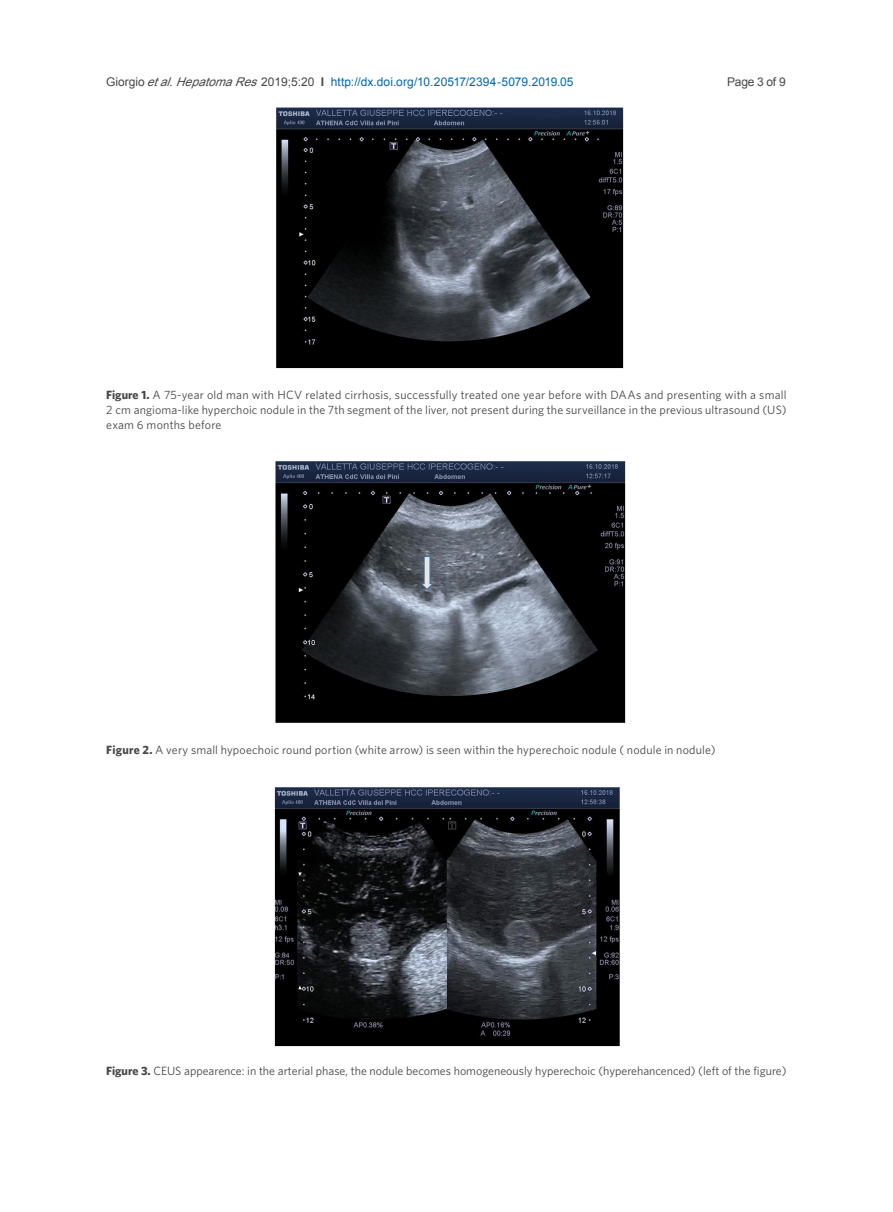
<style>
.page{position:relative;width:893px;height:1212px;background:#fff}
.page>*{position:absolute;margin:0;border:0;box-sizing:border-box;transform-origin:0 0}
.t1{font:12px/15px "Whitney";letter-spacing:.005em;color:#484648;text-align:justify}
.t2{font:12px "Arial";color:#0166b3}
.t3{font:12px "Arial";letter-spacing:-.025em;color:#484648}
.s1{color:#484648}
.s2{font-style:italic;color:#484648}
.s3{font-weight:700;color:#484648}
.s4{font-weight:700}
</style>
<div class="page">
<img style="left:276px;top:107px;width:348px;height:261px">
<img style="left:275px;top:461px;width:351px;height:262px">
<img style="left:274px;top:787px;width:346px;height:260px">
<p class="t2" style="left:106px;top:73px;width:469px"><span class="s1">Giorgio</span> <span class="s2">etal.HepatomaRes</span><span class="s1">2019;5:20</span> <span class="s3">I</span> http://dx.doi.org/10.20517/2394-5079.2019.05</p>
<p class="t3" style="left:727px;top:73px;width:60px">Page 3 of 9</p>
<p class="t1" style="left:106px;top:387px;width:682px"><span class="s4">Figure 1.</span> A 75-year old man with HCV related cirrhosis, successfully treated one year before with DAAs and presenting with a small 2 cm angioma-like hyperchoic nodule in the 7th segment of the liver, not present during the surveillance in the previous ultrasound (US) exam 6 months before</p>
<p class="t1" style="left:106px;top:742px;width:611px"><span class="s4">Figure 2.</span> A very small hypoechoic round portion (white arrow) is seen within the hyperechoic nodule ( nodule in nodule)</p>
<p class="t1" style="left:106px;top:1063px;width:682px"><span class="s4">Figure 3.</span> CEUS appearence: in the arterial phase, the nodule becomes homogeneously hyperechoic (hyperehancenced) (left of the figure)</p>
</div>
